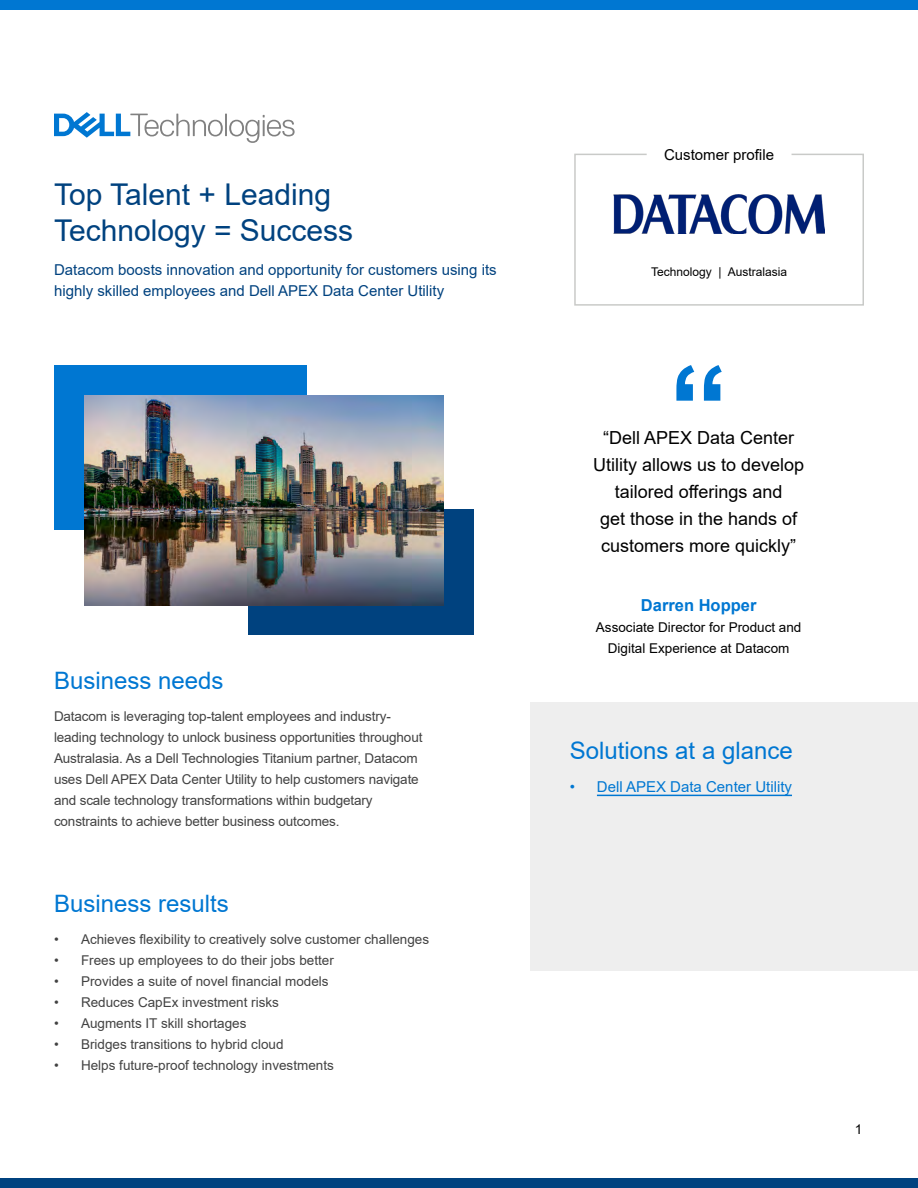
<style>
.page{position:relative;width:918px;height:1188px;background:#fff}
.page>*{position:absolute;margin:0;border:0;box-sizing:border-box;transform-origin:0 0}
.t1{font:700 120px "Arial";color:#0077d2}
.t2{font:30px/36px "Arial";color:#00427f}
.t3{font:24px "Arial";color:#0077d2}
.t4{font:18px/27px "Arial";color:#000;text-align:center}
.t5{font:700 16.5px "Arial";color:#0077d2}
.t6{font:15px/21px "Arial";color:#00427f}
.t7{font:15px "Arial";color:#0077d2}
.t8{font:15px "Arial";color:#000}
.t9{font:13.5px/21px "Arial";letter-spacing:-.01em;color:#424242}
.t10{font:13.5px/21px "Arial";color:#000;text-align:center}
.t11{font:12px "Arial";color:#000}
</style>
<div class="page">
<div style="left:0;top:1178px;width:918px;height:10px;background:#00427f"></div>
<div style="left:0;top:0;width:918px;height:10px;background:#0077d2"></div>
<div style="left:530px;top:703px;width:388px;height:268px;background:#eee"></div>
<hr style="left:597px;top:795px;width:195px;height:1px;background:#0077d2">
<svg style="left:574px;top:153px;width:290px;height:153px"></svg>
<svg style="left:54px;top:112px;width:241px;height:31px"></svg>
<div style="left:248px;top:509px;width:226px;height:126px;background:#00427f"></div>
<div style="left:54px;top:366px;width:253px;height:164px;background:#0077d2"></div>
<img style="left:84px;top:396px;width:360px;height:209px">
<h2 class="t2" style="left:54px;top:176px;width:301px">Top Talent + Leading<br>Technology = Success</h2>
<p class="t6" style="left:54px;top:259px;width:444px">Datacom boosts innovation and opportunity for customers using its highly skilled employees and Dell APEX Data Center Utility</p>
<h3 class="t3" style="left:54px;top:664px;width:171px">Business needs</h3>
<p class="t9" style="left:54px;top:706px;width:370px">Datacom is leveraging top-talent employees and industry&shy;leading technology to unlock business opportunities throughout Australasia. As a Dell Technologies Titanium partner, Datacom uses Dell APEX Data Center Utility to help customers navigate and scale technology transformations within budgetary constraints to achieve better business outcomes.</p>
<h3 class="t3" style="left:54px;top:887px;width:176px">Business results</h3>
<p class="t9" style="left:54px;top:929px;width:377px">• Achieves flexibility to creatively solve customer challenges</p>
<p class="t9" style="left:54px;top:950px;width:281px">• Frees up employees to do their jobs better</p>
<p class="t9" style="left:54px;top:971px;width:276px">• Provides a suite of novel financial models</p>
<p class="t9" style="left:54px;top:992px;width:227px">• Reduces CapEx investment risks</p>
<p class="t9" style="left:54px;top:1013px;width:194px">• Augments IT skill shortages</p>
<p class="t9" style="left:54px;top:1034px;width:231px">• Bridges transitions to hybrid cloud</p>
<p class="t9" style="left:54px;top:1055px;width:281px">• Helps future-proof technology investments</p>
<p class="t8" style="left:664px;top:144px;width:112px">Customer profile</p>
<p class="t11" style="left:651px;top:263px;width:137px">Technology | Australasia</p>
<h1 class="t1" style="left:669px;top:325px;width:61px">“</h1>
<h3 class="t4" style="left:593px;top:424px;width:213px">“Dell APEX Data Center<br>Utility allows us to develop tailored offerings and<br>get those in the hands of customers more quickly”</h3>
<p class="t5" style="left:641px;top:594px;width:117px">Darren Hopper</p>
<p class="t10" style="left:596px;top:617px;width:207px">Associate Director for Product and<br>Digital Experience at Datacom</p>
<h3 class="t3" style="left:570px;top:734px;width:224px">Solutions at a glance</h3>
<p class="t7" style="left:570px;top:777px;width:224px">• Dell APEX Data Center Utility</p>
<p class="t10" style="left:855px;top:1119px;width:9px">1</p>
</div>
